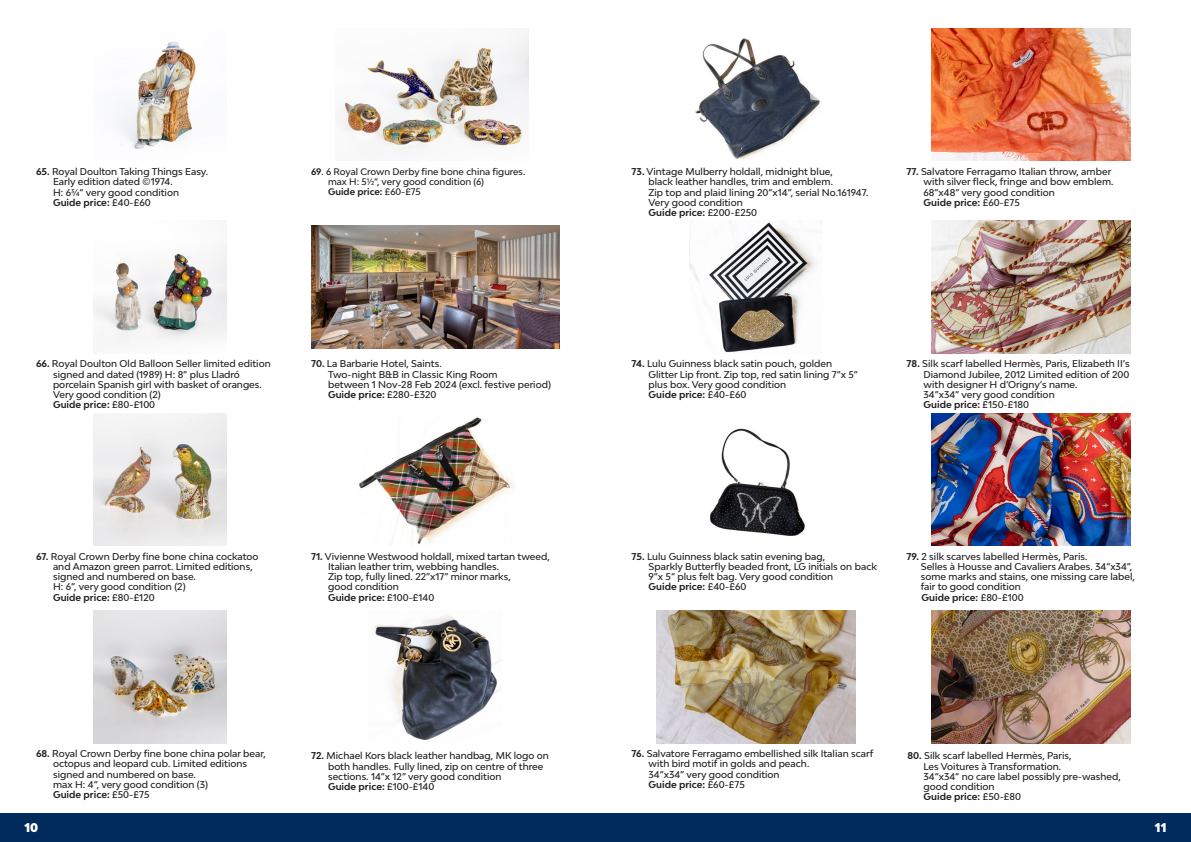
<style>
.page{position:relative;width:1191px;height:842px;background:#fff}
.page>*{position:absolute;margin:0;border:0;box-sizing:border-box;transform-origin:0 0}
.t1{font:900 12px "Bw Modelica";color:#fff}
.t2{font:500 9.4px/10.3px "Bw Modelica";color:#231f20}
.t3{font:500 9px/10px "Bw Modelica";color:#231f20}
.s1{font-weight:700}
</style>
<div class="page">
<div style="left:0;top:814px;width:1191px;height:28px;background:#002b5c"></div>
<img style="left:695px;top:38px;width:127px;height:122px">
<img style="left:931px;top:28px;width:199px;height:133px">
<img style="left:689px;top:221px;width:126px;height:132px">
<img style="left:931px;top:221px;width:199px;height:132px">
<img style="left:710px;top:428px;width:95px;height:108px">
<img style="left:931px;top:413px;width:199px;height:133px">
<img style="left:656px;top:611px;width:199px;height:132px">
<img style="left:931px;top:611px;width:199px;height:132px">
<img style="left:118px;top:41px;width:78px;height:108px">
<img style="left:337px;top:28px;width:192px;height:122px">
<img style="left:94px;top:245px;width:133px;height:98px">
<img style="left:311px;top:225px;width:248px;height:124px">
<img style="left:94px;top:413px;width:133px;height:133px">
<img style="left:359px;top:417px;width:155px;height:129px">
<img style="left:94px;top:611px;width:133px;height:132px">
<img style="left:374px;top:616px;width:126px;height:124px">
<p class="t2" style="left:53px;top:166px;width:157px;text-indent:-17px"><span class="s1">65.</span> Royal Doulton Taking Things Easy.<br>Early edition dated ©1974.<br>H: 6¾” very good condition<br><span class="s1">Guide price:</span> £40-£60</p>
<p class="t3" style="left:328px;top:166px;width:199px;text-indent:-17px"><span class="s1">69</span>. 6 Royal Crown Derby fine bone china figures. max H: 5½“, very good condition (6)<br><span class="s1">Guide price:</span> £60-£75</p>
<p class="t2" style="left:53px;top:358px;width:219px;text-indent:-17px"><span class="s1">66.</span> Royal Doulton Old Balloon Seller limited edition signed and dated (1989) H: 8” plus Lladró porcelain Spanish girl with basket of oranges.<br>Very good condition (2)<br><span class="s1">Guide price:</span> £80-£100</p>
<p class="t2" style="left:328px;top:358px;width:224px;text-indent:-17px"><span class="s1">70.</span> La Barbarie Hotel, Saints.<br>Two-night B&amp;B in Classic King Room<br>between 1 Nov-28 Feb 2024 (excl. festive period)<br><span class="s1">Guide price:</span> £280-£320</p>
<p class="t2" style="left:53px;top:551px;width:207px;text-indent:-17px"><span class="s1">67.</span> Royal Crown Derby fine bone china cockatoo and Amazon green parrot. Limited editions, signed and numbered on base.<br>H: 6”, very good condition (2)<br><span class="s1">Guide price:</span> £80-£120</p>
<p class="t2" style="left:328px;top:551px;width:223px;text-indent:-17px"><span class="s1">71.</span> Vivienne Westwood holdall, mixed tartan tweed, Italian leather trim, webbing handles.<br>Zip top, fully lined. 22”x17” minor marks,<br>good condition<br><span class="s1">Guide price:</span> £100-£140</p>
<p class="t2" style="left:53px;top:748px;width:214px;text-indent:-17px"><span class="s1">68.</span> Royal Crown Derby fine bone china polar bear, octopus and leopard cub. Limited editions signed and numbered on base.<br>max H: 4”, very good condition (3)<br><span class="s1">Guide price:</span> £50-£75</p>
<p class="t2" style="left:328px;top:750px;width:222px;text-indent:-17px"><span class="s1">72.</span> Michael Kors black leather handbag, MK logo on both handles. Fully lined, zip on centre of three sections. 14”x 12” very good condition<br><span class="s1">Guide price:</span> £100-£140</p>
<p class="t2" style="left:648px;top:166px;width:221px;text-indent:-17px"><span class="s1">73.</span> Vintage Mulberry holdall, midnight blue,<br>black leather handles, trim and emblem.<br>Zip top and plaid lining 20”x14”, serial No.161947.<br>Very good condition<br><span class="s1">Guide price:</span> £200-£250</p>
<p class="t2" style="left:923px;top:166px;width:192px;text-indent:-17px"><span class="s1">77.</span> Salvatore Ferragamo Italian throw, amber with silver fleck, fringe and bow emblem.<br>68”x48” very good condition<br><span class="s1">Guide price:</span> £60-£75</p>
<p class="t2" style="left:648px;top:358px;width:211px;text-indent:-17px"><span class="s1">74.</span> Lulu Guinness black satin pouch, golden Glitter Lip front. Zip top, red satin lining 7”x 5” plus box. Very good condition<br><span class="s1">Guide price:</span> £40-£60</p>
<p class="t2" style="left:923px;top:358px;width:208px;text-indent:-17px"><span class="s1">78.</span> Silk scarf labelled Hermès, Paris, Elizabeth II’s Diamond Jubilee, 2012 Limited edition of 200 with designer H d’Origny’s name.<br>34”x34” very good condition<br><span class="s1">Guide price:</span> £150-£180</p>
<p class="t2" style="left:648px;top:551px;width:230px;text-indent:-17px"><span class="s1">75.</span> Lulu Guinness black satin evening bag,<br>Sparkly Butterfly beaded front, LG initials on back 9”x 5” plus felt bag. Very good condition<br><span class="s1">Guide price:</span> £40-£60</p>
<p class="t2" style="left:920px;top:551px;width:216px;text-indent:-14px"><span class="s1">79.</span> 2 silk scarves labelled Hermès, Paris.<br>Selles à Housse and Cavaliers Arabes. 34”x34”, some marks and stains, one missing care label, fair to good condition<br><span class="s1">Guide price:</span> £80-£100</p>
<p class="t2" style="left:648px;top:748px;width:226px;text-indent:-17px"><span class="s1">76.</span> Salvatore Ferragamo embellished silk Italian scarf with bird motif in golds and peach.<br>34”x34” very good condition<br><span class="s1">Guide price:</span> £60-£75</p>
<p class="t2" style="left:923px;top:750px;width:199px;text-indent:-16px"><span class="s1">80.</span> Silk scarf labelled Hermès, Paris,<br>Les Voitures à Transformation.<br>34”x34” no care label possibly pre-washed, good condition<br><span class="s1">Guide price:</span> £50-£80</p>
<p class="t1" style="left:24px;top:820px;width:15px">10</p>
<p class="t1" style="left:1155px;top:820px;width:13px">11</p>
</div>
